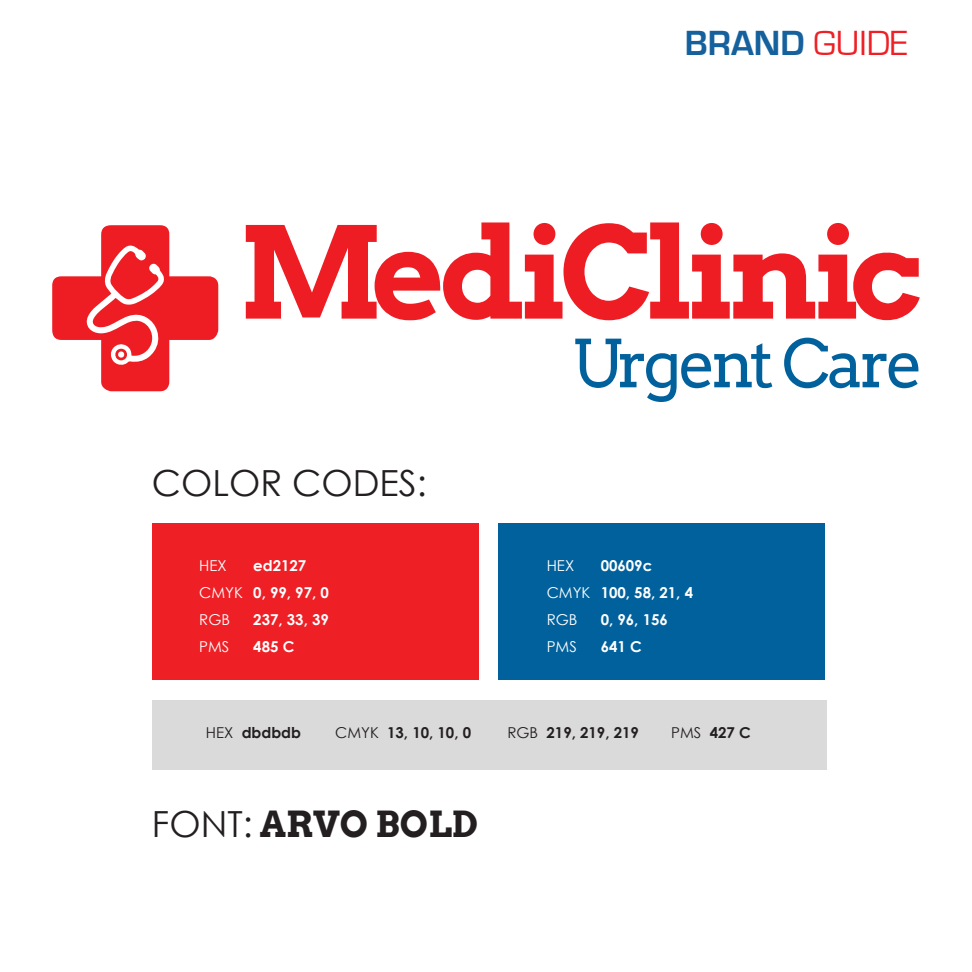
<style>
.page{position:relative;width:972px;height:972px;background:#fff}
.page>*{position:absolute;margin:0;border:0;box-sizing:border-box;transform-origin:0 0}
.t1{font:700 36px "Arvo";color:#231f20}
.t2{font:36px "Century Gothic";color:#231f20}
.t3{font:700 36px "Eurostile";color:#15619d}
.t4{font:700 15px "Century Gothic";color:#fff}
.t5{font:700 15px "Century Gothic";color:#231f20}
.t6{font:15px "Century Gothic";color:#fff}
.s1{font-weight:400;color:#ee2026}
.s2{font-weight:400}
.s3{font-family:"Century Gothic";font-weight:400}
</style>
<div class="page">
<div style="left:152px;top:524px;width:327px;height:156px;background:#ee2026"></div>
<div style="left:152px;top:700px;width:674px;height:70px;background:#dbdada"></div>
<div style="left:498px;top:524px;width:327px;height:156px;background:#00619c"></div>
<svg style="left:246px;top:222px;width:674px;height:98px"></svg>
<svg style="left:575px;top:339px;width:197px;height:63px"></svg>
<svg style="left:784px;top:338px;width:134px;height:50px"></svg>
<svg style="left:52px;top:225px;width:166px;height:166px"></svg>
<p class="t3" style="left:685px;top:24px;width:225px">BRAND <span class="s1">GUIDE</span></p>
<p class="t2" style="left:152px;top:461px;width:276px">COLOR CODES:</p>
<p class="t6" style="left:199px;top:557px;width:29px">HEX</p>
<p class="t4" style="left:253px;top:557px;width:55px">ed2127</p>
<p class="t4" style="left:199px;top:583px;width:131px"><span class="s2">CMYK</span> 0, 99, 97, 0</p>
<p class="t6" style="left:199px;top:611px;width:32px">RGB</p>
<p class="t4" style="left:253px;top:610px;width:77px">237, 33, 39</p>
<p class="t6" style="left:199px;top:638px;width:32px">PMS</p>
<p class="t4" style="left:253px;top:637px;width:43px">485 C</p>
<p class="t6" style="left:547px;top:557px;width:29px">HEX</p>
<p class="t4" style="left:601px;top:557px;width:53px">00609c</p>
<p class="t4" style="left:547px;top:583px;width:148px"><span class="s2">CMYK</span> 100, 58, 21, 4</p>
<p class="t6" style="left:547px;top:611px;width:32px">RGB</p>
<p class="t4" style="left:601px;top:610px;width:69px">0, 96, 156</p>
<p class="t6" style="left:547px;top:638px;width:32px">PMS</p>
<p class="t4" style="left:601px;top:637px;width:43px">641 C</p>
<p class="t5" style="left:206px;top:723px;width:97px"><span class="s2">HEX</span> dbdbdb</p>
<p class="t5" style="left:335px;top:723px;width:138px"><span class="s2">CMYK</span> 13, 10, 10, 0</p>
<p class="t5" style="left:507px;top:723px;width:133px"><span class="s2">RGB</span> 219, 219, 219</p>
<p class="t5" style="left:671px;top:723px;width:81px"><span class="s2">PMS</span> 427 C</p>
<p class="t1" style="left:152px;top:801px;width:327px"><span class="s3">FONT:</span> ARVO BOLD</p>
</div>
